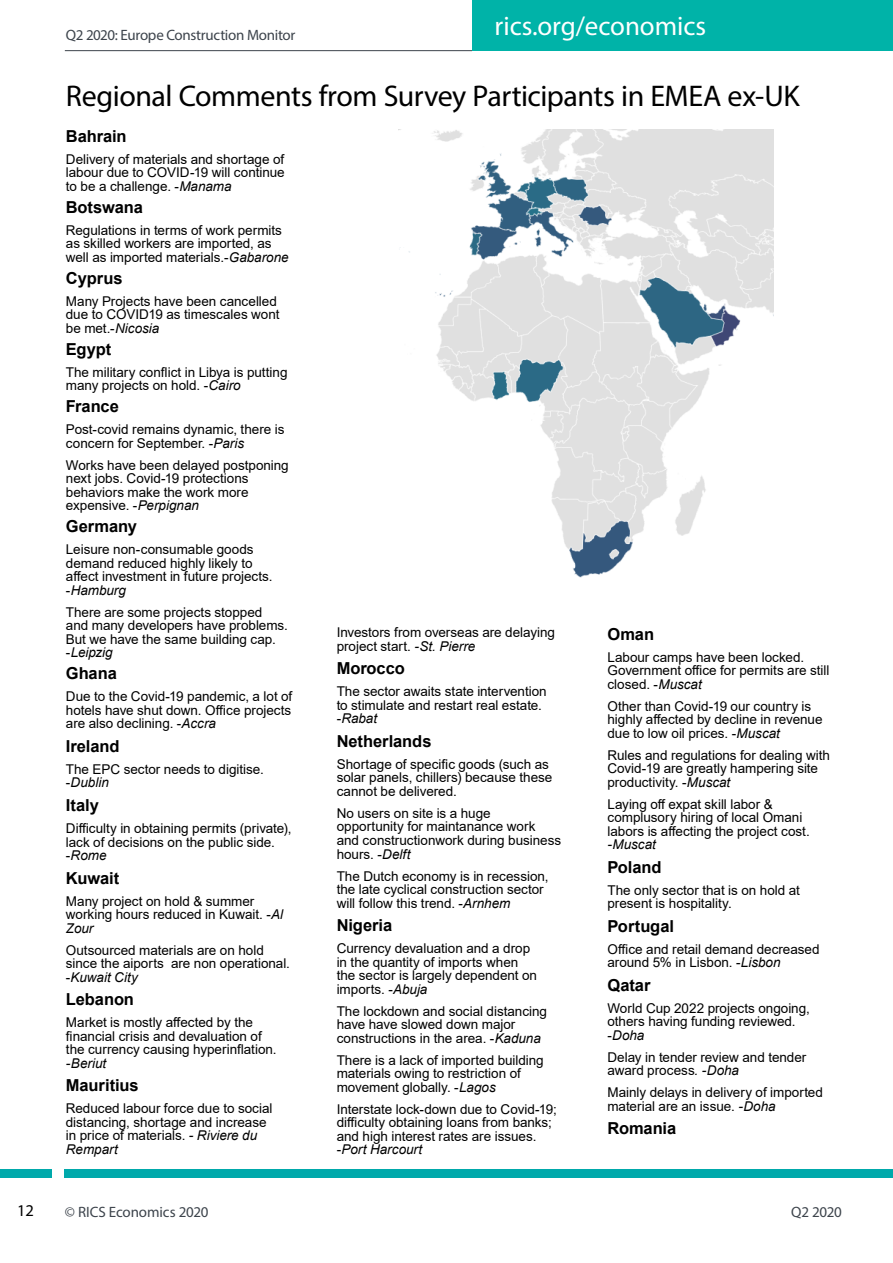
<style>
.page{position:relative;width:893px;height:1263px;background:#fff}
.page>*{position:absolute;margin:0;border:0;box-sizing:border-box;transform-origin:0 0}
.t1{font:30px "Myriad Pro";letter-spacing:-.015em;color:#000}
.t2{font:27px "Myriad Pro";letter-spacing:-.005em;color:#fff}
.t3{font:700 16.5px "Arial";letter-spacing:-.005em;color:#000}
.t4{font:16.5px "Myriad Pro";color:#000}
.t5{font:15px "Myriad Pro";letter-spacing:-.02em;color:#3d444c}
.t6{font:13.5px/13.5px "Arial";letter-spacing:-.005em;color:#000}
.t7{font:italic 13.5px "Arial";color:#000}
.s1{font-style:italic}
</style>
<div class="page">
<hr style="left:65px;top:50px;width:407px;height:1px;background:#3d444c">
<div style="left:0;top:1169px;width:51px;height:9px;background:#00a9ab"></div>
<div style="left:64px;top:1169px;width:829px;height:9px;background:#00a9ab"></div>
<div style="left:472px;top:0;width:421px;height:51px;background:#00b3a8"></div>
<img style="left:400px;top:130px;width:374px;height:448px">
<p class="t4" style="left:17px;top:1200px;width:18px">12</p>
<p class="t5" style="left:66px;top:25px;width:231px">Q2 2020: Europe Construction Monitor</p>
<h2 class="t2" style="left:495px;top:10px;width:213px">rics.org/economics</h2>
<h1 class="t1" style="left:66px;top:77px;width:735px">Regional Comments from Survey Participants in EMEA ex-UK</h1>
<p class="t3" style="left:66px;top:124px;width:62px">Bahrain</p>
<p class="t6" style="left:66px;top:152px;width:220px;text-align:justify">Delivery of materials and shortage of labour due to COVID-19 will continue to be a challenge. -<span class="s1">Manama</span></p>
<p class="t3" style="left:66px;top:195px;width:78px">Botswana</p>
<p class="t6" style="left:66px;top:223px;width:224px">Regulations in terms of work permits as skilled workers are imported, as well as imported materials.-<span class="s1">Gabarone</span></p>
<p class="t3" style="left:66px;top:266px;width:58px">Cyprus</p>
<p class="t6" style="left:66px;top:294px;width:215px">Many Projects have been cancelled due to COVID19 as timescales wont be met.-<span class="s1">Nicosia</span></p>
<p class="t3" style="left:66px;top:337px;width:47px">Egypt</p>
<p class="t6" style="left:66px;top:365px;width:223px">The military conflict in Libya is putting many projects on hold. -<span class="s1">Cairo</span></p>
<p class="t3" style="left:66px;top:395px;width:55px">France</p>
<p class="t6" style="left:66px;top:423px;width:220px">Post-covid remains dynamic, there is concern for September. -<span class="s1">Paris</span></p>
<p class="t6" style="left:66px;top:458px;width:224px">Works have been delayed postponing next jobs. Covid-19 protections behaviors make the work more expensive. -<span class="s1">Perpignan</span></p>
<p class="t3" style="left:66px;top:515px;width:73px">Germany</p>
<p class="t6" style="left:66px;top:543px;width:208px">Leisure non-consumable goods demand reduced highly likely to affect investment in future projects. -<span class="s1">Hamburg</span></p>
<p class="t6" style="left:66px;top:605px;width:224px">There are some projects stopped and many developers have problems.<br>But we have the same building cap. -<span class="s1">Leipzig</span></p>
<p class="t3" style="left:66px;top:662px;width:52px">Ghana</p>
<p class="t6" style="left:66px;top:690px;width:228px;text-align:justify">Due to the Covid-19 pandemic, a lot of hotels have shut down. Office projects are also declining. -<span class="s1">Accra</span></p>
<p class="t3" style="left:66px;top:734px;width:55px">Ireland</p>
<p class="t6" style="left:66px;top:762px;width:199px">The EPC sector needs to digitise. -<span class="s1">Dublin</span></p>
<p class="t3" style="left:66px;top:793px;width:34px">Italy</p>
<p class="t6" style="left:66px;top:821px;width:227px">Difficulty in obtaining permits (private), lack of decisions on the public side. -<span class="s1">Rome</span></p>
<p class="t3" style="left:66px;top:866px;width:55px">Kuwait</p>
<p class="t6" style="left:66px;top:894px;width:219px">Many project on hold &amp; summer working hours reduced in Kuwait. -<span class="s1">Al<br>Zour</span></p>
<p class="t6" style="left:66px;top:943px;width:226px">Outsourced materials are on hold since the aiports are non operational. -<span class="s1">Kuwait City</span></p>
<p class="t3" style="left:66px;top:987px;width:70px">Lebanon</p>
<p class="t6" style="left:66px;top:1015px;width:212px">Market is mostly affected by the financial crisis and devaluation of the currency causing hyperinflation.</p>
<p class="t7" style="left:66px;top:1054px;width:42px">-Beriut</p>
<p class="t3" style="left:66px;top:1073px;width:74px">Mauritius</p>
<p class="t6" style="left:66px;top:1101px;width:208px">Reduced labour force due to social distancing, shortage and increase in price of materials. <span class="s1">- Riviere du<br>Rempart</span></p>
<p class="t3" style="left:607px;top:622px;width:48px">Oman</p>
<p class="t6" style="left:607px;top:650px;width:223px">Labour camps have been locked.<br>Government office for permits are still closed. -<span class="s1">Muscat</span></p>
<p class="t6" style="left:607px;top:699px;width:217px">Other than Covid-19 our country is highly affected by decline in revenue due to low oil prices. -<span class="s1">Muscat</span></p>
<p class="t6" style="left:607px;top:748px;width:224px">Rules and regulations for dealing with<br>Covid-19 are greatly hampering site productivity. -<span class="s1">Muscat</span></p>
<p class="t6" style="left:607px;top:797px;width:204px">Laying off expat skill labor &amp; complusory hiring of local Omani labors is affecting the project cost.</p>
<p class="t7" style="left:607px;top:836px;width:50px">-Muscat</p>
<p class="t3" style="left:607px;top:855px;width:56px">Poland</p>
<p class="t6" style="left:607px;top:883px;width:194px">The only sector that is on hold at present is hospitality.</p>
<p class="t3" style="left:607px;top:914px;width:68px">Portugal</p>
<p class="t6" style="left:607px;top:942px;width:214px">Office and retail demand decreased around 5% in Lisbon. -<span class="s1">Lisbon</span></p>
<p class="t3" style="left:607px;top:973px;width:45px">Qatar</p>
<p class="t6" style="left:607px;top:1001px;width:204px">World Cup 2022 projects ongoing, others having funding reviewed. -<span class="s1">Doha</span></p>
<p class="t6" style="left:607px;top:1050px;width:200px">Delay in tender review and tender award process<span class="s1">. -Doha</span></p>
<p class="t6" style="left:607px;top:1086px;width:217px">Mainly delays in delivery of imported material are an issue. <span class="s1">-Doha</span></p>
<p class="t3" style="left:607px;top:1117px;width:70px">Romania</p>
<p class="t6" style="left:337px;top:626px;width:220px">Investors from overseas are delaying project start. <span class="s1">-St. Pierre</span></p>
<p class="t3" style="left:337px;top:657px;width:70px">Morocco</p>
<p class="t6" style="left:337px;top:685px;width:212px">The sector awaits state intervention to stimulate and restart real estate. -<span class="s1">Rabat</span></p>
<p class="t3" style="left:337px;top:729px;width:96px">Netherlands</p>
<p class="t6" style="left:337px;top:757px;width:217px">Shortage of specific goods (such as solar panels, chillers) because these cannot be delivered.</p>
<p class="t6" style="left:337px;top:806px;width:226px">No users on site is a huge opportunity for maintanance work<br>and constructionwork during business hours. -<span class="s1">Delft</span></p>
<p class="t6" style="left:337px;top:869px;width:214px">The Dutch economy is in recession, the late cyclical construction sector will follow this trend. -<span class="s1">Arnhem</span></p>
<p class="t3" style="left:337px;top:913px;width:57px">Nigeria</p>
<p class="t6" style="left:337px;top:941px;width:202px">Currency devaluation and a drop in the quantity of imports when the sector is largely dependent on imports. -<span class="s1">Abuja</span></p>
<p class="t6" style="left:337px;top:1004px;width:212px">The lockdown and social distancing have have slowed down major constructions in the area. -<span class="s1">Kaduna</span></p>
<p class="t6" style="left:337px;top:1053px;width:209px">There is a lack of imported building materials owing to restriction of movement globally. -<span class="s1">Lagos</span></p>
<p class="t6" style="left:337px;top:1102px;width:222px">Interstate lock-down due to Covid-19; difficulty obtaining loans from banks; and high interest rates are issues. -<span class="s1">Port Harcourt</span></p>
<p class="t5" style="left:65px;top:1202px;width:145px">© RICS Economics 2020</p>
<p class="t5" style="left:791px;top:1202px;width:52px">Q2 2020</p>
</div>
